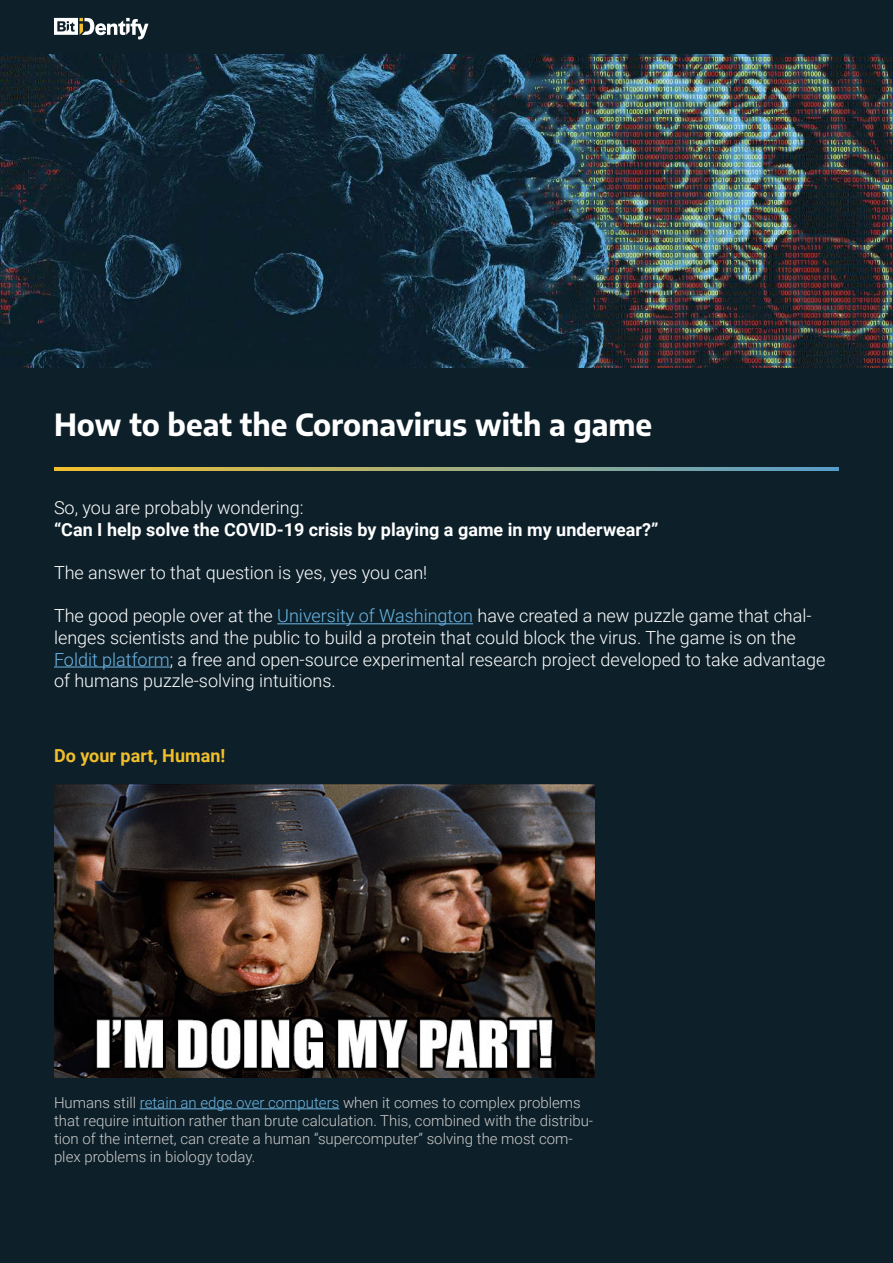
<style>
.page{position:relative;width:893px;height:1263px;background:#0d202a}
.page>*{position:absolute;margin:0;border:0;box-sizing:border-box;transform-origin:0 0}
.t1{font:700 30px "Encode Sans";color:#fff}
.t2{font:300 18px/21.6px "Roboto";color:#fff}
.t3{font:700 18px "Roboto";color:#fff}
.t4{font:700 18px "Roboto";color:#f2bf2b}
.t5{font:300 15px/18px "Roboto";color:#cdcccb}
.s1{color:#6db7e5}
</style>
<div class="page">
<img style="left:0;top:55px;width:893px;height:312px">
<hr style="left:54px;top:467px;width:785px;height:3px;background:#fff">
<hr style="left:277px;top:623px;width:196px;height:1px;background:#6db7e5">
<hr style="left:54px;top:666px;width:116px;height:1px;background:#6db7e5">
<hr style="left:140px;top:1108px;width:199px;height:1px;background:#6db7e5">
<svg style="left:54px;top:18px;width:94px;height:21px"></svg>
<img style="left:54px;top:784px;width:540px;height:293px">
<h1 class="t1" style="left:54px;top:412px;width:600px">How to beat the Coronavirus with a game</h1>
<p class="t2" style="left:54px;top:499px;width:251px">So, you are probably wondering:</p>
<p class="t3" style="left:54px;top:522px;width:606px">“Can I help solve the COVID-19 crisis by playing a game in my underwear?”</p>
<p class="t2" style="left:54px;top:563px;width:375px">The answer to that question is yes, yes you can!</p>
<p class="t2" style="left:54px;top:607px;width:773px">The good people over at the <span class="s1">University of Washington</span> have created a new puzzle game that chal&shy;lenges scientists and the public to build a protein that could block the virus. The game is on the <span class="s1">Foldit platform</span>; a free and open-source experimental research project developed to take advantage of humans puzzle-solving intuitions.</p>
<p class="t4" style="left:54px;top:748px;width:173px">Do your part, Human!</p>
<p class="t5" style="left:54px;top:1094px;width:541px">Humans still <span class="s1">retain an edge over computers</span> when it comes to complex problems that require intuition rather than brute calculation. This, combined with the distribu&shy;tion of the internet, can create a human “supercomputer” solving the most com&shy;plex problems in biology today.</p>
</div>
